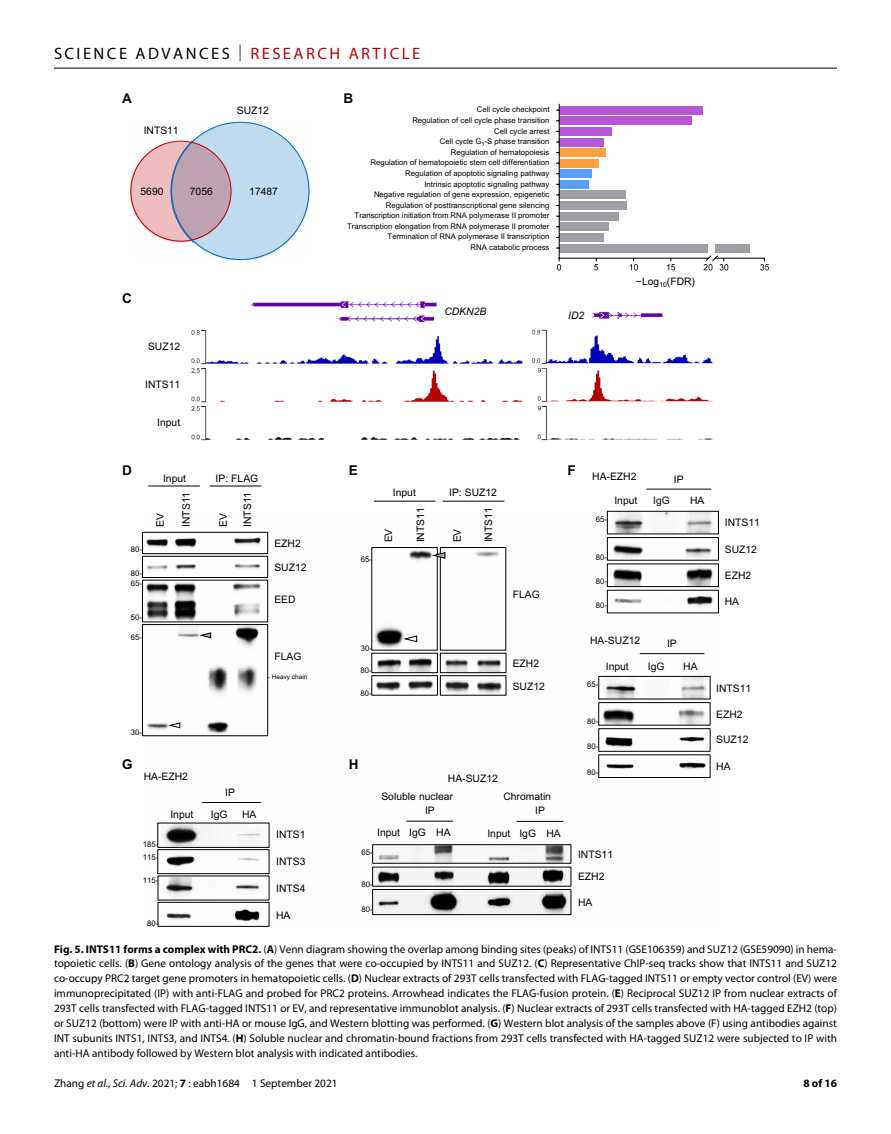
<style>
.page{position:relative;width:891px;height:1134px;background:#fff}
.page>*{position:absolute;margin:0;border:0;box-sizing:border-box;transform-origin:0 0}
.t1{font:16.5px "Myriad Pro";letter-spacing:.15em;color:#000}
.t2{font:700 13.5px "Arial";color:#000}
.t3{font:11.25px/15px "Myriad Pro";color:#000;text-align:justify}
.t4{font:700 11.25px "Myriad Pro";color:#000}
.t5{font:10.35px "Arial";color:#000}
.t6{font:italic 10.35px "Arial";color:#000}
.t7{font:7.8px/10.6px "Arial";color:#000;text-align:right}
.t8{font:6.45px "Arial";color:#000}
.s1{font-weight:300}
.s2{color:#b10508}
.s3{font-weight:700}
.s4{font-style:italic}
</style>
<div class="page">
<hr style="left:54px;top:68px;width:783px;height:1px;background:#000">
<img style="left:130px;top:121px;width:179px;height:139px">
<img style="left:557px;top:264px;width:212px;height:7px">
<img style="left:191px;top:301px;width:522px;height:140px">
<svg style="left:556px;top:103px;width:209px;height:159px"></svg>
<hr style="left:148px;top:486px;width:52px;height:1px;background:#000">
<hr style="left:210px;top:486px;width:51px;height:1px;background:#000">
<svg style="left:142px;top:532px;width:126px;height:204px"></svg>
<svg style="left:199px;top:501px;width:306px;height:138px"></svg>
<svg style="left:371px;top:547px;width:136px;height:149px"></svg>
<svg style="left:598px;top:676px;width:113px;height:102px"></svg>
<hr style="left:640px;top:653px;width:64px;height:1px;background:#000">
<hr style="left:647px;top:489px;width:64px;height:1px;background:#000">
<svg style="left:607px;top:511px;width:112px;height:103px"></svg>
<hr style="left:202px;top:802px;width:59px;height:1px;background:#000">
<svg style="left:157px;top:822px;width:415px;height:105px"></svg>
<hr style="left:406px;top:821px;width:47px;height:1px;background:#000">
<svg style="left:372px;top:866px;width:200px;height:49px"></svg>
<hr style="left:517px;top:821px;width:46px;height:1px;background:#000">
<h1 class="t1" style="left:54px;top:40px;width:368px">SCIENCE ADVANCES <span class="s1">|</span> <span class="s2">RESEARCH ARTICLE</span></h1>
<p class="t2" style="left:122px;top:90px;width:11px">A</p>
<p class="t2" style="left:344px;top:90px;width:11px">B</p>
<p class="t5" style="left:144px;top:124px;width:37px">INTS11</p>
<p class="t5" style="left:237px;top:103px;width:34px">SUZ12</p>
<p class="t7" style="left:412px;top:105px;width:139px">Cell cycle checkpoint<br>Regulation of cell cycle phase transition</p>
<p class="t7" style="left:494px;top:126px;width:57px">Cell cycle arrest</p>
<p class="t7" style="left:440px;top:136px;width:111px">Cell cycle G<sub>1</sub>-S phase transition</p>
<p class="t7" style="left:451px;top:147px;width:100px">Regulation of hematopoiesis</p>
<p class="t5" style="left:141px;top:184px;width:25px">5690</p>
<p class="t5" style="left:190px;top:184px;width:25px">7056</p>
<p class="t5" style="left:249px;top:184px;width:30px">17487</p>
<p class="t2" style="left:122px;top:290px;width:11px">C</p>
<p class="t5" style="left:148px;top:340px;width:34px">SUZ12</p>
<p class="t5" style="left:145px;top:378px;width:37px">INTS11</p>
<p class="t5" style="left:157px;top:415px;width:25px">Input</p>
<p class="t7" style="left:371px;top:157px;width:180px">Regulation of hematopoietic stem cell differentiation</p>
<p class="t7" style="left:424px;top:179px;width:127px">Intrinsic apoptotic signaling pathway</p>
<p class="t7" style="left:405px;top:168px;width:146px">Regulation of apoptotic signaling pathway</p>
<p class="t7" style="left:374px;top:189px;width:177px">Negative regulation of gene expression, epigenetic</p>
<p class="t7" style="left:355px;top:210px;width:196px">Transcription initiation from RNA polymerase II promoter</p>
<p class="t7" style="left:386px;top:200px;width:165px">Regulation of posttranscriptional gene silencing</p>
<p class="t7" style="left:347px;top:221px;width:204px">Transcription elongation from RNA polymerase II promoter</p>
<p class="t7" style="left:388px;top:231px;width:163px">Termination of RNA polymerase II transcription</p>
<p class="t7" style="left:471px;top:242px;width:81px">RNA catabolic process</p>
<p class="t6" style="left:444px;top:306px;width:43px">CDKN2B</p>
<p class="t6" style="left:568px;top:310px;width:18px">ID2</p>
<p class="t5" style="left:636px;top:274px;width:61px">−Log<sub>10</sub>(FDR)</p>
<p class="t2" style="left:122px;top:462px;width:11px">D</p>
<p class="t2" style="left:349px;top:462px;width:11px">E</p>
<p class="t2" style="left:567px;top:462px;width:10px">F</p>
<p class="t5" style="left:163px;top:471px;width:25px">Input</p>
<p class="t5" style="left:216px;top:471px;width:44px">IP: FLAG</p>
<p class="t5" style="left:216px;top:527px;width:15px;rotate:-90deg">EV</p>
<p class="t5" style="left:393px;top:485px;width:25px">Input</p>
<p class="t5" style="left:449px;top:485px;width:49px">IP: SUZ12</p>
<p class="t5" style="left:180px;top:527px;width:37px;rotate:-90deg">INTS11</p>
<p class="t5" style="left:241px;top:527px;width:37px;rotate:-90deg">INTS11</p>
<p class="t5" style="left:414px;top:542px;width:37px;rotate:-90deg">INTS11</p>
<p class="t5" style="left:482px;top:542px;width:37px;rotate:-90deg">INTS11</p>
<p class="t5" style="left:153px;top:527px;width:15px;rotate:-90deg">EV</p>
<p class="t5" style="left:382px;top:542px;width:15px;rotate:-90deg">EV</p>
<p class="t5" style="left:450px;top:542px;width:15px;rotate:-90deg">EV</p>
<p class="t5" style="left:274px;top:536px;width:28px">EZH2</p>
<p class="t7" style="left:131px;top:544px;width:13px">80-</p>
<p class="t7" style="left:131px;top:568px;width:13px">80-</p>
<p class="t7" style="left:131px;top:578px;width:13px">65-</p>
<p class="t7" style="left:131px;top:612px;width:13px">50-</p>
<p class="t7" style="left:131px;top:632px;width:13px">65-</p>
<p class="t5" style="left:274px;top:560px;width:34px">SUZ12</p>
<p class="t5" style="left:274px;top:592px;width:23px">EED</p>
<p class="t5" style="left:274px;top:650px;width:29px">FLAG</p>
<p class="t8" style="left:268px;top:673px;width:41px">- Heavy chain</p>
<p class="t7" style="left:131px;top:727px;width:13px">30-</p>
<p class="t2" style="left:122px;top:756px;width:12px">G</p>
<p class="t5" style="left:144px;top:769px;width:46px">HA-EZH2</p>
<p class="t5" style="left:225px;top:786px;width:11px">IP</p>
<p class="t5" style="left:170px;top:807px;width:25px">Input</p>
<p class="t5" style="left:211px;top:807px;width:18px">IgG</p>
<p class="t5" style="left:242px;top:807px;width:16px">HA</p>
<p class="t5" style="left:276px;top:828px;width:31px">INTS1</p>
<p class="t7" style="left:361px;top:554px;width:13px">65-</p>
<p class="t7" style="left:361px;top:643px;width:13px">30-</p>
<p class="t7" style="left:361px;top:665px;width:13px">80-</p>
<p class="t7" style="left:361px;top:688px;width:13px">80-</p>
<p class="t2" style="left:349px;top:756px;width:11px">H</p>
<p class="t5" style="left:513px;top:587px;width:29px">FLAG</p>
<p class="t5" style="left:513px;top:656px;width:28px">EZH2</p>
<p class="t5" style="left:513px;top:679px;width:34px">SUZ12</p>
<p class="t5" style="left:448px;top:772px;width:52px">HA-SUZ12</p>
<p class="t5" style="left:381px;top:789px;width:73px">Soluble nuclear</p>
<p class="t5" style="left:503px;top:789px;width:49px">Chromatin</p>
<p class="t5" style="left:487px;top:826px;width:50px">Input IgG</p>
<p class="t5" style="left:425px;top:804px;width:11px">IP</p>
<p class="t5" style="left:535px;top:804px;width:11px">IP</p>
<p class="t5" style="left:377px;top:826px;width:50px">Input IgG</p>
<p class="t5" style="left:436px;top:826px;width:16px">HA</p>
<p class="t5" style="left:546px;top:826px;width:16px">HA</p>
<p class="t5" style="left:592px;top:470px;width:46px">HA-EZH2</p>
<p class="t5" style="left:674px;top:472px;width:11px">IP</p>
<p class="t7" style="left:596px;top:514px;width:13px">65-</p>
<p class="t7" style="left:596px;top:552px;width:13px">80-</p>
<p class="t7" style="left:596px;top:576px;width:13px">80-</p>
<p class="t7" style="left:596px;top:600px;width:13px">80-</p>
<p class="t5" style="left:614px;top:494px;width:25px">Input</p>
<p class="t5" style="left:653px;top:494px;width:18px">IgG</p>
<p class="t5" style="left:590px;top:634px;width:52px">HA-SUZ12</p>
<p class="t5" style="left:667px;top:637px;width:11px">IP</p>
<p class="t5" style="left:690px;top:494px;width:16px">HA</p>
<p class="t7" style="left:587px;top:679px;width:13px">65-</p>
<p class="t7" style="left:587px;top:716px;width:13px">80-</p>
<p class="t7" style="left:587px;top:741px;width:13px">80-</p>
<p class="t7" style="left:587px;top:767px;width:13px">80-</p>
<p class="t5" style="left:606px;top:659px;width:25px">Input</p>
<p class="t5" style="left:648px;top:659px;width:18px">IgG</p>
<p class="t5" style="left:683px;top:659px;width:16px">HA</p>
<p class="t7" style="left:143px;top:838px;width:17px;line-height:13px;text-align:left">185-<br>115-</p>
<p class="t7" style="left:143px;top:875px;width:17px">115-</p>
<p class="t7" style="left:147px;top:918px;width:13px">80-</p>
<p class="t5" style="left:276px;top:855px;width:31px">INTS3</p>
<p class="t5" style="left:276px;top:881px;width:31px">INTS4</p>
<p class="t5" style="left:276px;top:908px;width:16px">HA</p>
<p class="t7" style="left:361px;top:847px;width:13px">65-</p>
<p class="t7" style="left:361px;top:879px;width:13px">80-</p>
<p class="t7" style="left:361px;top:904px;width:13px">80-</p>
<p class="t5" style="left:578px;top:848px;width:37px">INTS11</p>
<p class="t5" style="left:578px;top:895px;width:16px">HA</p>
<p class="t5" style="left:578px;top:870px;width:28px">EZH2</p>
<p class="t5" style="left:725px;top:516px;width:37px">INTS11</p>
<p class="t5" style="left:725px;top:542px;width:34px">SUZ12</p>
<p class="t5" style="left:725px;top:568px;width:28px">EZH2</p>
<p class="t5" style="left:725px;top:595px;width:16px">HA</p>
<p class="t5" style="left:716px;top:681px;width:37px">INTS11</p>
<p class="t5" style="left:716px;top:707px;width:28px">EZH2</p>
<p class="t5" style="left:716px;top:733px;width:34px">SUZ12</p>
<p class="t5" style="left:716px;top:759px;width:16px">HA</p>
<p class="t3" style="left:54px;top:941px;width:785px"><span class="s3">Fig. 5. INTS11 forms a complex with PRC2.</span> (<span class="s3">A</span>) Venn diagram showing the overlap among binding sites (peaks) of INTS11 (GSE106359) and SUZ12 (GSE59090) in hema&shy;topoietic cells. (<span class="s3">B</span>) Gene ontology analysis of the genes that were co-occupied by INTS11 and SUZ12. (<span class="s3">C</span>) Representative ChIP-seq tracks show that INTS11 and SUZ12 co-occupy PRC2 target gene promoters in hematopoietic cells. (<span class="s3">D</span>) Nuclear extracts of 293T cells transfected with FLAG-tagged INTS11 or empty vector control (EV) were immunoprecipitated (IP) with anti-FLAG and probed for PRC2 proteins. Arrowhead indicates the FLAG-fusion protein. (<span class="s3">E</span>) Reciprocal SUZ12 IP from nuclear extracts of 293T cells transfected with FLAG-tagged INTS11 or EV, and representative immunoblot analysis. (<span class="s3">F</span>) Nuclear extracts of 293T cells transfected with HA-tagged EZH2 (top) or SUZ12 (bottom) were IP with anti-HA or mouse IgG, and Western blotting was performed. (<span class="s3">G</span>) Western blot analysis of the samples above (F) using antibodies against INT subunits INTS1, INTS3, and INTS4. (<span class="s3">H</span>) Soluble nuclear and chromatin-bound fractions from 293T cells transfected with HA-tagged SUZ12 were subjected to IP with anti-HA antibody followed by Western blot analysis with indicated antibodies.</p>
<p class="t3" style="left:54px;top:1076px;width:285px">Zhang <span class="s4">et al</span>., <span class="s4">Sci. Adv.</span> 2021; <span class="s3">7</span> : eabh1684 1 September 2021</p>
<p class="t4" style="left:803px;top:1074px;width:35px">8 of 16</p>
</div>
